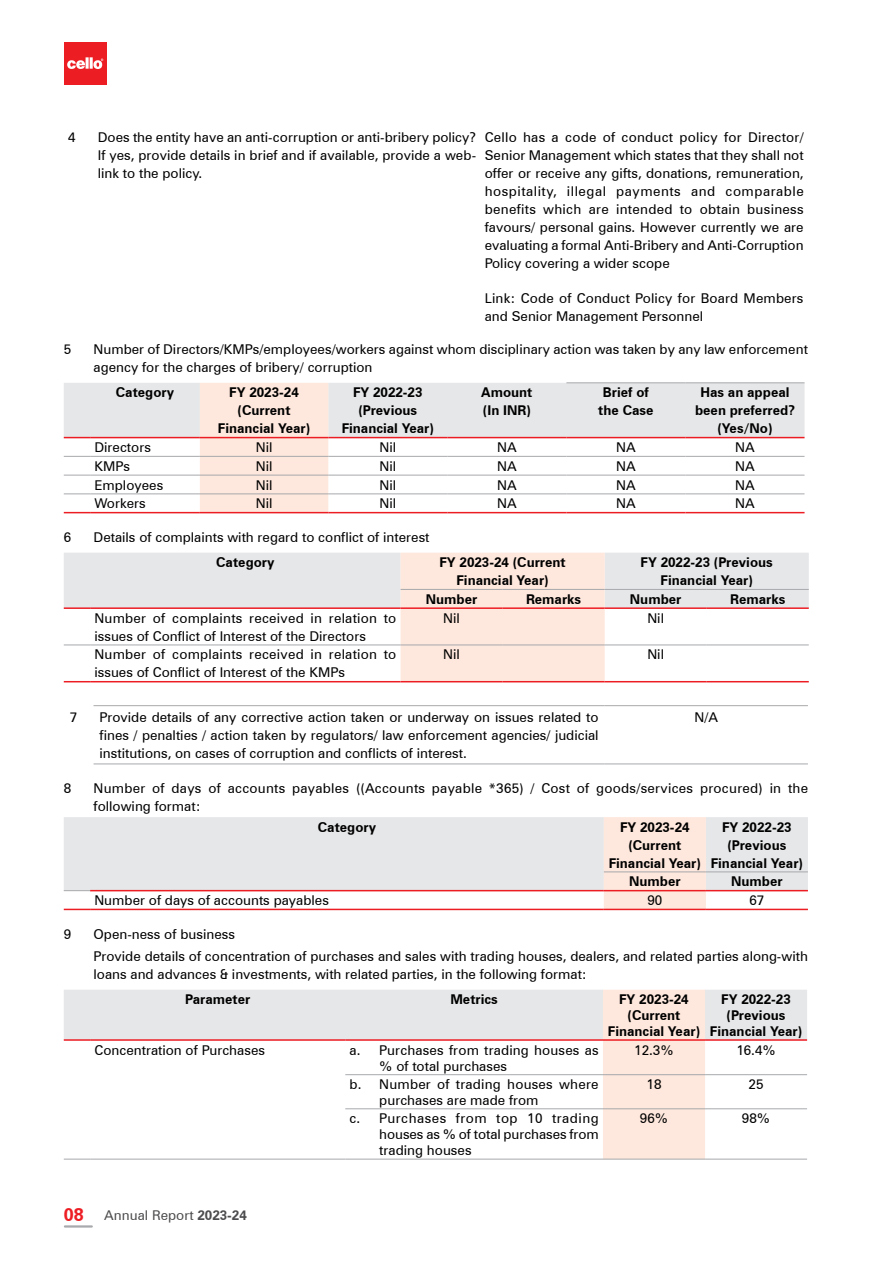
<style>
.page{position:relative;width:893px;height:1263px;background:#fff}
.page>*{position:absolute;margin:0;border:0;box-sizing:border-box;transform-origin:0 0}
.t1{font:13.5px/18px "Zurich BT";color:#000}
.t2{font:700 13.5px/18px "Zurich BT";color:#000;text-align:center}
.t3{font:13.5px "Zurich BT";color:#4d4d4f}
.s1{font-weight:700;font-size:18px;color:#ed1d24}
.s2{font-weight:700}
</style>
<div class="page">
<div style="left:64px;top:42px;width:42px;height:43px;background:#ed1d24"></div>
<svg style="left:67px;top:57px;width:36px;height:12px"></svg>
<hr style="left:65px;top:1225px;width:27px;height:2px;background:#a7a9ac">
<svg style="left:64px;top:383px;width:740px;height:130px"></svg>
<hr style="left:90px;top:512px;width:110px;height:1px;background:#ed1d24">
<hr style="left:200px;top:512px;width:128px;height:1px;background:#ed1d24">
<hr style="left:328px;top:512px;width:119px;height:1px;background:#ed1d24">
<hr style="left:447px;top:512px;width:119px;height:1px;background:#ed1d24">
<hr style="left:566px;top:512px;width:119px;height:1px;background:#ed1d24">
<hr style="left:685px;top:512px;width:119px;height:1px;background:#ed1d24">
<svg style="left:64px;top:553px;width:745px;height:129px"></svg>
<hr style="left:90px;top:681px;width:311px;height:1px;background:#ed1d24">
<hr style="left:401px;top:681px;width:102px;height:1px;background:#ed1d24">
<hr style="left:503px;top:681px;width:102px;height:1px;background:#ed1d24">
<hr style="left:605px;top:681px;width:102px;height:1px;background:#ed1d24">
<hr style="left:707px;top:681px;width:102px;height:1px;background:#ed1d24">
<hr style="left:401px;top:589px;width:102px;height:1px;background:#a7a9ac">
<hr style="left:503px;top:589px;width:102px;height:1px;background:#a7a9ac">
<hr style="left:605px;top:589px;width:102px;height:1px;background:#a7a9ac">
<hr style="left:707px;top:589px;width:102px;height:1px;background:#a7a9ac">
<hr style="left:94px;top:705px;width:511px;height:1px;background:#a7a9ac">
<hr style="left:605px;top:705px;width:203px;height:1px;background:#a7a9ac">
<hr style="left:94px;top:764px;width:511px;height:1px;background:#a7a9ac">
<hr style="left:605px;top:764px;width:203px;height:1px;background:#a7a9ac">
<div style="left:64px;top:817px;width:744px;height:73px;background:#e6e7e8"></div>
<div style="left:604px;top:817px;width:102px;height:92px;background:#fee7dc"></div>
<svg style="left:64px;top:890px;width:26px;height:1px"></svg>
<svg style="left:64px;top:909px;width:26px;height:1px"></svg>
<hr style="left:90px;top:909px;width:514px;height:1px;background:#ed1d24">
<hr style="left:604px;top:909px;width:102px;height:1px;background:#ed1d24">
<hr style="left:706px;top:909px;width:102px;height:1px;background:#ed1d24">
<hr style="left:604px;top:872px;width:102px;height:1px;background:#a7a9ac">
<hr style="left:706px;top:872px;width:102px;height:1px;background:#a7a9ac">
<hr style="left:90px;top:890px;width:514px;height:1px;background:#ed1d24">
<hr style="left:604px;top:890px;width:102px;height:1px;background:#ed1d24">
<hr style="left:706px;top:890px;width:102px;height:1px;background:#ed1d24">
<svg style="left:64px;top:990px;width:743px;height:170px"></svg>
<hr style="left:90px;top:1159px;width:255px;height:1px;background:#a7a9ac">
<hr style="left:345px;top:1159px;width:258px;height:1px;background:#a7a9ac">
<hr style="left:603px;top:1159px;width:102px;height:1px;background:#a7a9ac">
<hr style="left:705px;top:1159px;width:102px;height:1px;background:#a7a9ac">
<hr style="left:345px;top:1039px;width:258px;height:2px;background:#ed1d24">
<hr style="left:603px;top:1039px;width:102px;height:2px;background:#ed1d24">
<hr style="left:705px;top:1039px;width:102px;height:2px;background:#ed1d24">
<p class="t1" style="left:68px;top:128px;width:9px">4</p>
<p class="t1" style="left:98px;top:128px;width:380px;text-align:justify">Does the entity have an anti-corruption or anti-bribery policy?<br>If yes, provide details in brief and if available, provide a web&shy;link to the policy.</p>
<p class="t1" style="left:485px;top:128px;width:321px;text-align:justify">Cello has a code of conduct policy for Director/ Senior Management which states that they shall not offer or receive any gifts, donations, remuneration, hospitality, illegal payments and comparable benefits which are intended to obtain business favours/ personal gains. However currently we are evaluating a formal Anti-Bribery and Anti-Corruption Policy covering a wider scope</p>
<p class="t1" style="left:485px;top:289px;width:320px">Link: Code of Conduct Policy for Board Members and Senior Management Personnel</p>
<p class="t1" style="left:64px;top:340px;width:9px">5</p>
<p class="t1" style="left:94px;top:340px;width:716px">Number of Directors/KMPs/employees/workers against whom disciplinary action was taken by any law enforcement agency for the charges of bribery/ corruption</p>
<p class="t2" style="left:116px;top:383px;width:60px">Category</p>
<p class="t2" style="left:218px;top:383px;width:94px">FY 2023-24 (Current<br>Financial Year)</p>
<p class="t2" style="left:342px;top:383px;width:94px">FY 2022-23 (Previous<br>Financial Year)</p>
<p class="t2" style="left:481px;top:383px;width:53px;text-align:left">Amount (In INR)</p>
<p class="t2" style="left:598px;top:383px;width:57px">Brief of the Case</p>
<p class="t2" style="left:695px;top:383px;width:102px">Has an appeal been preferred? (Yes/No)</p>
<p class="t1" style="left:94px;top:438px;width:58px">Directors</p>
<p class="t1" style="left:256px;top:438px;width:18px">Nil</p>
<p class="t1" style="left:379px;top:438px;width:18px">Nil</p>
<p class="t1" style="left:497px;top:438px;width:21px">NA</p>
<p class="t1" style="left:616px;top:438px;width:21px">NA</p>
<p class="t1" style="left:735px;top:438px;width:21px">NA</p>
<p class="t1" style="left:94px;top:457px;width:37px">KMPs</p>
<p class="t1" style="left:256px;top:457px;width:18px">Nil</p>
<p class="t1" style="left:379px;top:457px;width:18px">Nil</p>
<p class="t1" style="left:497px;top:457px;width:21px">NA</p>
<p class="t1" style="left:616px;top:457px;width:21px">NA</p>
<p class="t1" style="left:735px;top:457px;width:21px">NA</p>
<p class="t1" style="left:94px;top:476px;width:70px">Employees</p>
<p class="t1" style="left:256px;top:476px;width:18px">Nil</p>
<p class="t1" style="left:379px;top:476px;width:18px">Nil</p>
<p class="t1" style="left:497px;top:476px;width:21px">NA</p>
<p class="t1" style="left:616px;top:476px;width:21px">NA</p>
<p class="t1" style="left:735px;top:476px;width:21px">NA</p>
<p class="t1" style="left:94px;top:494px;width:53px">Workers</p>
<p class="t1" style="left:256px;top:494px;width:18px">Nil</p>
<p class="t1" style="left:379px;top:494px;width:18px">Nil</p>
<p class="t1" style="left:497px;top:494px;width:21px">NA</p>
<p class="t1" style="left:616px;top:494px;width:21px">NA</p>
<p class="t1" style="left:735px;top:494px;width:21px">NA</p>
<p class="t1" style="left:64px;top:528px;width:9px">6</p>
<p class="t1" style="left:94px;top:528px;width:337px">Details of complaints with regard to conflict of interest</p>
<p class="t2" style="left:216px;top:553px;width:60px">Category</p>
<p class="t2" style="left:439px;top:553px;width:128px">FY 2023-24 (Current<br>Financial Year)</p>
<p class="t2" style="left:641px;top:553px;width:134px">FY 2022-23 (Previous<br>Financial Year)</p>
<p class="t2" style="left:426px;top:590px;width:53px">Number</p>
<p class="t2" style="left:526px;top:590px;width:57px">Remarks</p>
<p class="t2" style="left:630px;top:590px;width:53px">Number</p>
<p class="t2" style="left:730px;top:590px;width:57px">Remarks</p>
<p class="t1" style="left:94px;top:609px;width:303px">Number of complaints received in relation to issues of Conflict of Interest of the Directors</p>
<p class="t1" style="left:443px;top:609px;width:18px">Nil</p>
<p class="t1" style="left:647px;top:609px;width:18px">Nil</p>
<p class="t1" style="left:94px;top:645px;width:303px">Number of complaints received in relation to issues of Conflict of Interest of the KMPs</p>
<p class="t1" style="left:443px;top:645px;width:18px">Nil</p>
<p class="t1" style="left:647px;top:645px;width:18px">Nil</p>
<p class="t1" style="left:70px;top:708px;width:9px">7</p>
<p class="t1" style="left:100px;top:708px;width:501px;text-align:justify">Provide details of any corrective action taken or underway on issues related to fines / penalties / action taken by regulators/ law enforcement agencies/ judicial institutions, on cases of corruption and conflicts of interest.</p>
<p class="t1" style="left:694px;top:708px;width:25px">N/A</p>
<p class="t1" style="left:64px;top:779px;width:9px">8</p>
<p class="t1" style="left:94px;top:779px;width:716px">Number of days of accounts payables ((Accounts payable *365) / Cost of goods/services procured) in the following format:</p>
<p class="t2" style="left:318px;top:818px;width:60px">Category</p>
<p class="t2" style="left:609px;top:818px;width:94px">FY 2023-24 (Current<br>Financial Year)</p>
<p class="t2" style="left:711px;top:818px;width:94px">FY 2022-23 (Previous<br>Financial Year)</p>
<p class="t2" style="left:629px;top:872px;width:53px">Number</p>
<p class="t2" style="left:731px;top:872px;width:53px">Number</p>
<p class="t1" style="left:94px;top:891px;width:236px">Number of days of accounts payables</p>
<p class="t1" style="left:647px;top:891px;width:16px">90</p>
<p class="t1" style="left:749px;top:891px;width:16px">67</p>
<p class="t1" style="left:64px;top:925px;width:9px">9</p>
<p class="t1" style="left:94px;top:923px;width:716px;line-height:22.2px">Open-ness of business<br>Provide details of concentration of purchases and sales with trading houses, dealers, and related parties along-with</p>
<p class="t1" style="left:94px;top:965px;width:495px">loans and advances &amp; investments, with related parties, in the following format:</p>
<p class="t2" style="left:185px;top:990px;width:67px">Parameter</p>
<p class="t2" style="left:450px;top:990px;width:49px">Metrics</p>
<p class="t2" style="left:608px;top:991px;width:94px;line-height:16.2px">FY 2023-24 (Current<br>Financial Year)</p>
<p class="t2" style="left:710px;top:991px;width:94px;line-height:16.2px">FY 2022-23 (Previous<br>Financial Year)</p>
<p class="t1" style="left:94px;top:1041px;width:172px">Concentration of Purchases</p>
<p class="t1" style="left:379px;top:1042px;width:221px;line-height:16.2px;text-indent:-30px">a. Purchases from trading houses as % of total purchases</p>
<p class="t1" style="left:634px;top:1041px;width:41px">12.3%</p>
<p class="t1" style="left:736px;top:1041px;width:41px">16.4%</p>
<p class="t1" style="left:379px;top:1076px;width:221px;line-height:16.2px;text-indent:-30px">b. Number of trading houses where purchases are made from</p>
<p class="t1" style="left:646px;top:1075px;width:16px">18</p>
<p class="t1" style="left:749px;top:1075px;width:16px">25</p>
<p class="t1" style="left:379px;top:1110px;width:221px;line-height:16.2px;text-align:justify;text-indent:-30px">c. Purchases from top 10 trading houses as % of total purchases from trading houses</p>
<p class="t1" style="left:640px;top:1109px;width:30px">96%</p>
<p class="t1" style="left:742px;top:1109px;width:30px">98%</p>
<p class="t3" style="left:64px;top:1207px;width:185px"><span class="s1">08</span> Annual Report <span class="s2">2023-24</span></p>
</div>
